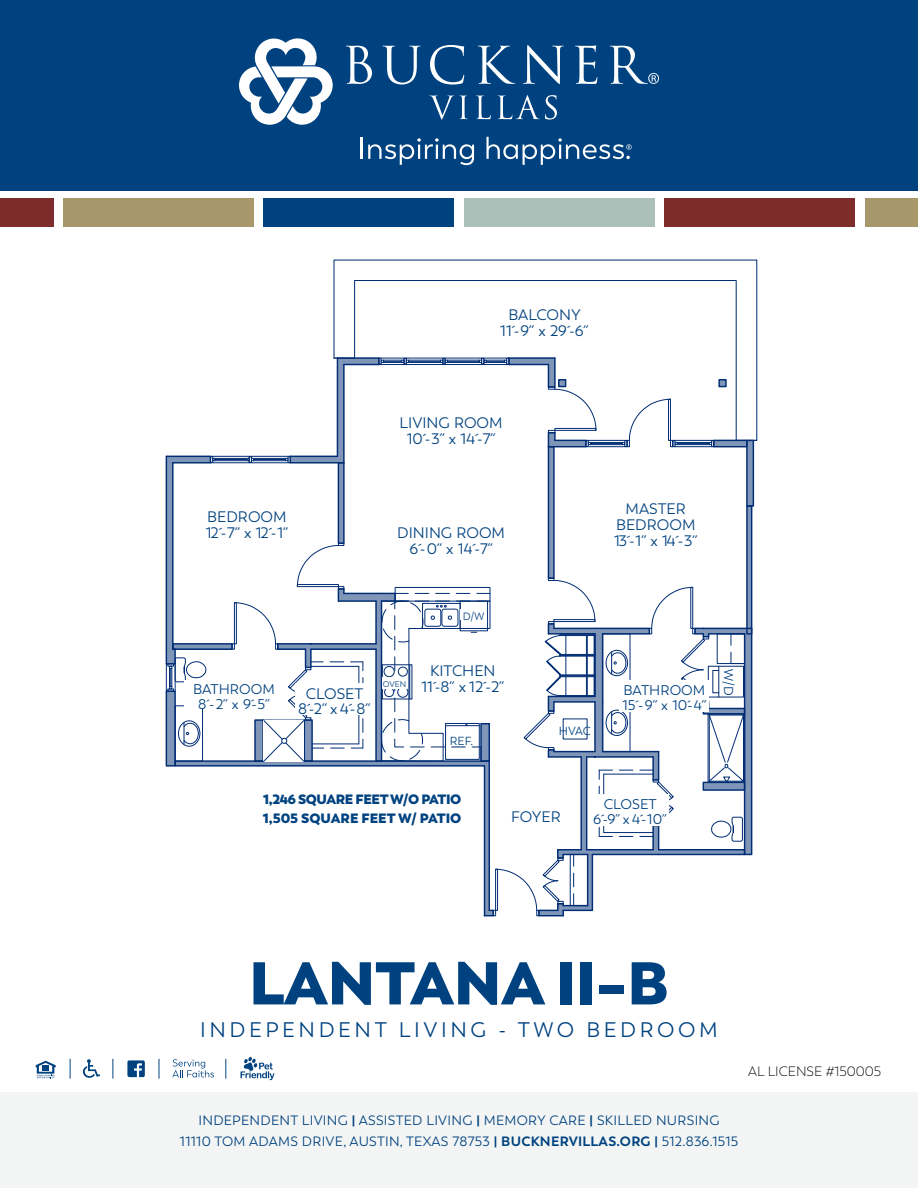
<style>
.page{position:relative;width:918px;height:1188px;background:#fff}
.page>*{position:absolute;margin:0;border:0;box-sizing:border-box;transform-origin:0 0}
.t1{font:800 60px "Trenda";color:#004280}
.t2{font:21px "Trenda";letter-spacing:.17em;color:#004280}
.t3{font:15.15px/16.4px "Trenda";color:#004280;text-align:center}
.t4{font:13.95px/15.1px "Trenda";color:#004280;text-align:center}
.t5{font:13.5px/21px "Trenda";letter-spacing:.02em;color:#004280;text-align:center}
.t6{font:800 13.5px/19.5px "Trenda";letter-spacing:-.03em;color:#004280}
.t7{font:300 13.5px "Trenda";color:#000}
.t8{font:12.9px "Trenda";color:#004280}
.t9{font:11.7px "Trenda";color:#004280}
.t10{font:10.5px "Trenda";color:#004280}
.t11{font:8.1px "Trenda";color:#004280}
.s1{font-weight:700}
</style>
<div class="page">
<div style="left:0;top:0;width:918px;height:190px;background:#004280"></div>
<div style="left:0;top:1093px;width:918px;height:95px;background:#f3f5f4"></div>
<div style="left:63px;top:199px;width:191px;height:28px;background:#a9976c"></div>
<div style="left:264px;top:199px;width:190px;height:28px;background:#004280"></div>
<div style="left:865px;top:199px;width:53px;height:28px;background:#a9976c"></div>
<div style="left:0;top:199px;width:53px;height:28px;background:#7e2c2b"></div>
<div style="left:464px;top:199px;width:191px;height:28px;background:#abc0b8"></div>
<div style="left:665px;top:199px;width:190px;height:28px;background:#7e2c2b"></div>
<svg style="left:82px;top:1059px;width:18px;height:19px"></svg>
<svg style="left:36px;top:1061px;width:20px;height:17px"></svg>
<svg style="left:127px;top:1060px;width:18px;height:17px"></svg>
<svg style="left:241px;top:1057px;width:33px;height:23px"></svg>
<svg style="left:172px;top:1059px;width:42px;height:18px"></svg>
<svg style="left:70px;top:1059px;width:1px;height:20px"></svg>
<svg style="left:112px;top:1059px;width:1px;height:20px"></svg>
<svg style="left:159px;top:1059px;width:1px;height:20px"></svg>
<svg style="left:225px;top:1059px;width:1px;height:20px"></svg>
<svg style="left:239px;top:38px;width:94px;height:87px"></svg>
<svg style="left:346px;top:45px;width:313px;height:40px"></svg>
<svg style="left:430px;top:96px;width:23px;height:24px"></svg>
<svg style="left:460px;top:96px;width:8px;height:23px"></svg>
<svg style="left:476px;top:96px;width:15px;height:23px"></svg>
<svg style="left:498px;top:95px;width:59px;height:25px"></svg>
<hr style="left:361px;top:137px;width:2px;height:22px;background:#fff">
<svg style="left:368px;top:138px;width:106px;height:27px"></svg>
<svg style="left:486px;top:137px;width:146px;height:28px"></svg>
<div style="left:166px;top:691px;width:9px;height:75px;background:#8096b9"></div>
<div style="left:714px;top:440px;width:33px;height:7px;background:#8096b9"></div>
<div style="left:747px;top:440px;width:6px;height:66px;background:#8096b9"></div>
<div style="left:548px;top:447px;width:6px;height:131px;background:#8096b9"></div>
<div style="left:173px;top:644px;width:59px;height:5px;background:#8096b9"></div>
<div style="left:338px;top:463px;width:6px;height:80px;background:#8096b9"></div>
<div style="left:255px;top:720px;width:8px;height:41px;background:#8096b9"></div>
<svg style="left:345px;top:594px;width:30px;height:6px"></svg>
<div style="left:306px;top:645px;width:5px;height:22px;background:#8096b9"></div>
<div style="left:278px;top:644px;width:99px;height:5px;background:#8096b9"></div>
<div style="left:166px;top:457px;width:7px;height:192px;background:#8096b9"></div>
<svg style="left:338px;top:441px;width:5px;height:14px"></svg>
<div style="left:747px;top:506px;width:5px;height:128px;background:#8096b9"></div>
<div style="left:166px;top:690px;width:10px;height:77px;border:1px solid #002d74"></div>
<hr style="left:210px;top:463px;width:80px;height:1px;background:#002d74">
<hr style="left:210px;top:456px;width:80px;height:1px;background:#002d74">
<hr style="left:343px;top:365px;width:2px;height:98px;background:#002d74">
<hr style="left:337px;top:358px;width:1px;height:98px;background:#002d74">
<div style="left:713px;top:440px;width:35px;height:7px;border:1px solid #002d74"></div>
<div style="left:586px;top:440px;width:41px;height:7px;border:1px solid #002d74"></div>
<div style="left:746px;top:440px;width:8px;height:67px;border:1px solid #002d74"></div>
<svg style="left:174px;top:760px;width:201px;height:7px"></svg>
<div style="left:746px;top:505px;width:6px;height:130px;border:1px solid #002d74"></div>
<div style="left:548px;top:446px;width:7px;height:133px;border:1px solid #002d74"></div>
<div style="left:172px;top:643px;width:61px;height:7px;border:1px solid #002d74"></div>
<hr style="left:311px;top:648px;width:65px;height:2px;background:#002d74">
<hr style="left:311px;top:643px;width:65px;height:2px;background:#002d74">
<div style="left:338px;top:462px;width:7px;height:82px;border:1px solid #002d74"></div>
<div style="left:254px;top:719px;width:10px;height:43px;border:1px solid #002d74"></div>
<hr style="left:358px;top:666px;width:1px;height:78px;background:#002d74">
<svg style="left:362px;top:719px;width:1px;height:13px"></svg>
<div style="left:175px;top:705px;width:28px;height:57px;border:1px solid #002d74"></div>
<svg style="left:177px;top:720px;width:24px;height:27px"></svg>
<svg style="left:331px;top:748px;width:13px;height:1px"></svg>
<svg style="left:351px;top:739px;width:12px;height:10px"></svg>
<hr style="left:312px;top:743px;width:47px;height:1px;background:#002d74">
<svg style="left:330px;top:661px;width:14px;height:1px"></svg>
<svg style="left:351px;top:661px;width:12px;height:10px"></svg>
<hr style="left:311px;top:666px;width:48px;height:1px;background:#002d74">
<svg style="left:232px;top:543px;width:113px;height:108px"></svg>
<div style="left:297px;top:584px;width:42px;height:3px;border:1px solid #002d74"></div>
<div style="left:305px;top:648px;width:7px;height:20px;border:1px solid #002d74"></div>
<hr style="left:338px;top:600px;width:38px;height:2px;background:#002d74">
<hr style="left:344px;top:593px;width:35px;height:1px;background:#002d74">
<div style="left:588px;top:442px;width:37px;height:3px;border:1px solid #002d74"></div>
<hr style="left:591px;top:443px;width:31px;height:1px;background:#002d74">
<svg style="left:622px;top:441px;width:92px;height:6px"></svg>
<hr style="left:677px;top:443px;width:32px;height:1px;background:#002d74">
<div style="left:213px;top:458px;width:36px;height:3px;border:1px solid #002d74"></div>
<svg style="left:165px;top:455px;width:51px;height:9px"></svg>
<hr style="left:215px;top:459px;width:32px;height:1px;background:#002d74">
<div style="left:251px;top:458px;width:37px;height:3px;border:1px solid #002d74"></div>
<svg style="left:247px;top:456px;width:8px;height:7px"></svg>
<svg style="left:285px;top:455px;width:60px;height:9px"></svg>
<hr style="left:254px;top:459px;width:32px;height:1px;background:#002d74">
<svg style="left:165px;top:648px;width:42px;height:43px"></svg>
<svg style="left:547px;top:441px;width:49px;height:7px"></svg>
<svg style="left:375px;top:578px;width:378px;height:339px"></svg>
<hr style="left:172px;top:463px;width:2px;height:186px;background:#002d74">
<hr style="left:166px;top:456px;width:1px;height:193px;background:#002d74">
<svg style="left:333px;top:259px;width:425px;height:20px"></svg>
<svg style="left:333px;top:279px;width:425px;height:162px"></svg>
<div style="left:558px;top:379px;width:8px;height:8px;border:1px solid #002d74"></div>
<div style="left:718px;top:379px;width:9px;height:8px;border:1px solid #002d74"></div>
<div style="left:184px;top:681px;width:100px;height:28px;background:#fff"></div>
<div style="left:620px;top:680px;width:89px;height:32px;background:#fff"></div>
<div style="left:591px;top:794px;width:78px;height:32px;background:#fff"></div>
<div style="left:295px;top:683px;width:79px;height:32px;background:#fff"></div>
<div style="left:461px;top:610px;width:25px;height:10px;background:#fff"></div>
<div style="left:448px;top:734px;width:26px;height:12px;background:#fff"></div>
<div style="left:382px;top:677px;width:25px;height:12px;background:#fff"></div>
<svg style="left:262px;top:661px;width:62px;height:101px"></svg>
<p class="t3" style="left:500px;top:307px;width:90px">BALCONY<br>11´-9˝ x 29´-6˝</p>
<p class="t3" style="left:400px;top:414px;width:105px">LIVING ROOM<br>10´-3˝ x 14´-7˝</p>
<p class="t3" style="left:206px;top:508px;width:84px;text-align:left">BEDROOM<br>12´-7˝ x 12´-1˝</p>
<p class="t3" style="left:397px;top:524px;width:109px">DINING ROOM<br>6´-0˝ x 14´-7˝</p>
<p class="t3" style="left:614px;top:500px;width:85px">MASTER<br>BEDROOM<br>13´-1˝ x 14´-3˝</p>
<p class="t10" style="left:463px;top:610px;width:23px">D/W</p>
<p class="t3" style="left:421px;top:663px;width:84px">KITCHEN<br>11´-8˝ x 12´-2˝</p>
<p class="t11" style="left:383px;top:679px;width:25px">OVEN</p>
<p class="t4" style="left:193px;top:681px;width:83px">BATHROOM<br>8´-2˝ x 9´-5˝</p>
<p class="t4" style="left:623px;top:683px;width:85px;text-align:left">BATHROOM<br>15´-9˝ x 10´-4˝</p>
<p class="t3" style="left:298px;top:686px;width:74px;line-height:15.1px">CLOSET<br>8´-2˝ x 4´-8˝</p>
<p class="t9" style="left:450px;top:735px;width:25px">REF.</p>
<p class="t9" style="left:559px;top:724px;width:34px">HVAC</p>
<p class="t8" style="left:736px;top:669px;width:28px;rotate:90deg">W/D</p>
<p class="t6" style="left:263px;top:790px;width:200px">1,246 SQUARE FEET W/O PATIO<br>1,505 SQUARE FEET W/ PATIO</p>
<p class="t3" style="left:511px;top:809px;width:51px">FOYER</p>
<p class="t4" style="left:593px;top:797px;width:75px">CLOSET<br>6´-9˝ x 4´-10˝</p>
<h1 class="t1" style="left:249px;top:944px;width:421px">LANTANA II–B</h1>
<h2 class="t2" style="left:200px;top:1018px;width:519px">INDEPENDENT LIVING - TWO BEDROOM</h2>
<p class="t7" style="left:748px;top:1064px;width:135px">AL LICENSE #150005</p>
<p class="t5" style="left:180px;top:1110px;width:560px">INDEPENDENT LIVING <span class="s1">|</span> ASSISTED LIVING <span class="s1">|</span> MEMORY CARE <span class="s1">|</span> SKILLED NURSING<br>11110 TOM ADAMS DRIVE, AUSTIN, TEXAS 78753 <span class="s1">| BUCKNERVILLAS.ORG |</span> 512.836.1515</p>
</div>
